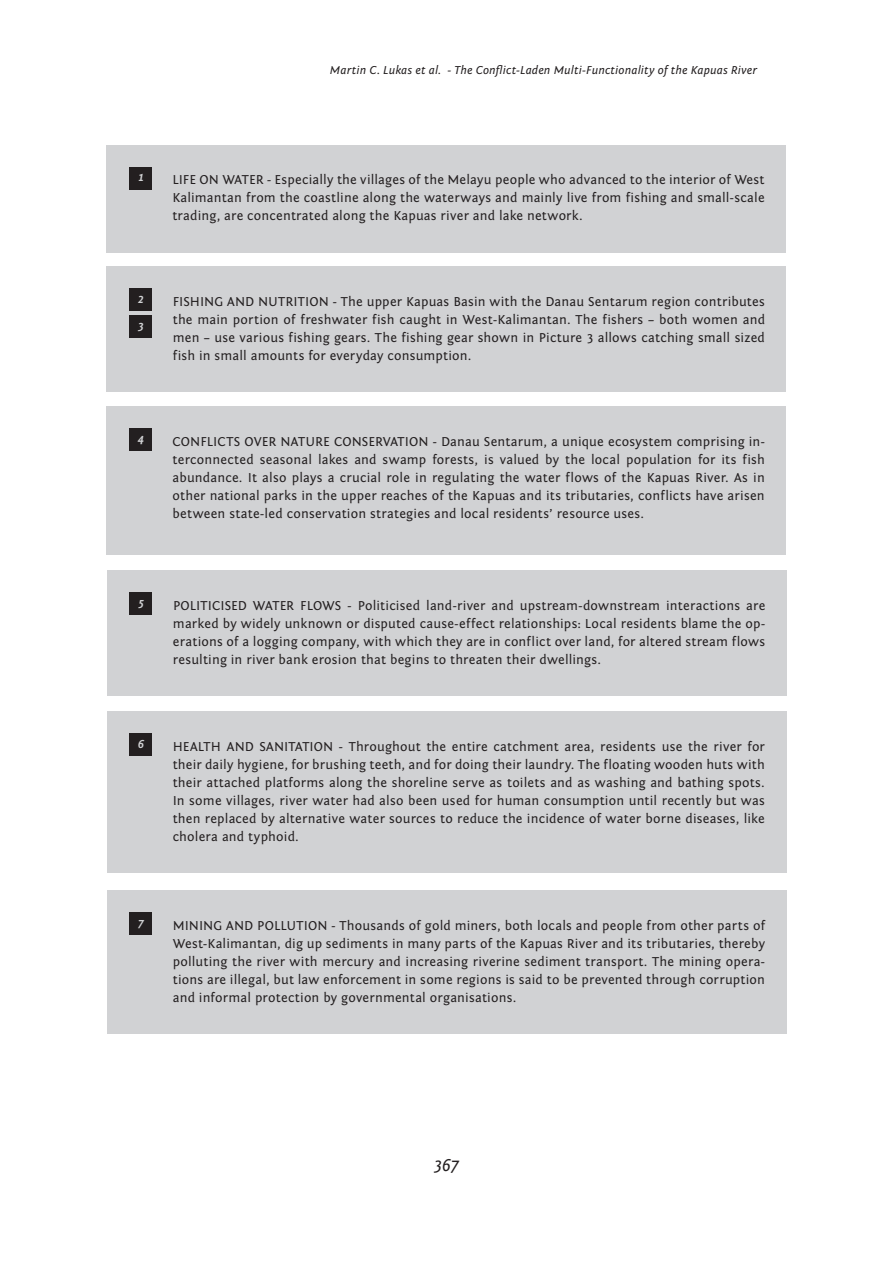
<style>
.page{position:relative;width:893px;height:1263px;background:#fff}
.page>*{position:absolute;margin:0;border:0;box-sizing:border-box;transform-origin:0 0}
.t1{font:italic 18px "Fontin Sans";color:#231f20}
.t2{font:13.5px/18px "Fontin Sans";letter-spacing:.015em;color:#231f20;text-align:justify}
.t3{font:italic 12px "Fontin Sans";letter-spacing:.015em;color:#231f20}
.t4{font:italic 700 12px "Fontin Sans";color:#d1d2d4}
</style>
<div class="page">
<div style="left:107px;top:145px;width:679px;height:107px;background:#d1d2d4"></div>
<div style="left:106px;top:406px;width:680px;height:149px;background:#d1d2d4"></div>
<div style="left:107px;top:266px;width:679px;height:126px;background:#d1d2d4"></div>
<div style="left:107px;top:570px;width:679px;height:125px;background:#d1d2d4"></div>
<div style="left:107px;top:890px;width:679px;height:143px;background:#d1d2d4"></div>
<div style="left:107px;top:711px;width:679px;height:162px;background:#d1d2d4"></div>
<div style="left:130px;top:167px;width:22px;height:22px;background:#231f20"></div>
<div style="left:129px;top:288px;width:22px;height:23px;background:#231f20"></div>
<div style="left:129px;top:429px;width:22px;height:22px;background:#231f20"></div>
<div style="left:129px;top:315px;width:23px;height:23px;background:#231f20"></div>
<div style="left:129px;top:592px;width:23px;height:22px;background:#231f20"></div>
<div style="left:129px;top:913px;width:23px;height:22px;background:#231f20"></div>
<div style="left:129px;top:734px;width:22px;height:22px;background:#231f20"></div>
<p class="t3" style="left:330px;top:63px;width:429px">Martin C. Lukas et al. - The Conflict-Laden Multi-Functionality of the Kapuas River</p>
<p class="t4" style="left:139px;top:171px;width:6px">1</p>
<p class="t4" style="left:138px;top:292px;width:7px">2</p>
<p class="t4" style="left:138px;top:319px;width:7px">3</p>
<p class="t2" style="left:172px;top:171px;width:594px">Life on water - Especially the villages of the Melayu people who advanced to the interior of West Kalimantan from the coastline along the waterways and mainly live from fishing and small-scale trading, are concentrated along the Kapuas river and lake network.</p>
<p class="t2" style="left:173px;top:293px;width:594px">Fishing And N utrition - The upper Kapuas Basin with the Danau Sentarum region contributes the main portion of freshwater fish caught in West-Kalimantan. The fishers – both women and men – use various fishing gears. The fishing gear shown in Picture 3 allows catching small sized fish in small amounts for everyday consumption.</p>
<p class="t4" style="left:138px;top:432px;width:7px">4</p>
<p class="t2" style="left:173px;top:433px;width:594px">Conflicts over nature conservation - Danau Sentarum, a unique ecosystem comprising in&shy;terconnected seasonal lakes and swamp forests, is valued by the local population for its fish abundance. It also plays a crucial role in regulating the water flows of the Kapuas River. As in other national parks in the upper reaches of the Kapuas and its tributaries, conflicts have arisen between state-led conservation strategies and local residents’ resource uses.</p>
<p class="t4" style="left:138px;top:596px;width:7px">5</p>
<p class="t2" style="left:173px;top:596px;width:594px">Politicised Water Flows - Politicised land-river and upstream-downstream interactions are marked by widely unknown or disputed cause-effect relationships: Local residents blame the op&shy;erations of a logging company, with which they are in conflict over land, for altered stream flows resulting in river bank erosion that begins to threaten their dwellings.</p>
<p class="t4" style="left:138px;top:738px;width:7px">6</p>
<p class="t2" style="left:173px;top:738px;width:594px">HEalth And Sanitation - Throughout the entire catchment area, residents use the river for their daily hygiene, for brushing teeth, and for doing their laundry. The floating wooden huts with their attached platforms along the shoreline serve as toilets and as washing and bathing spots.<br>I n some villages, river water had also been used for human consumption until recently but was then replaced by alternative water sources to reduce the incidence of water borne diseases, like cholera and typhoid.</p>
<p class="t4" style="left:138px;top:916px;width:7px">7</p>
<p class="t2" style="left:173px;top:917px;width:594px">Mining and Pollution - Thousands of gold miners, both locals and people from other parts of West-Kalimantan, dig up sediments in many parts of the Kapuas River and its tributaries, thereby polluting the river with mercury and increasing riverine sediment transport. The mining opera&shy;tions are illegal, but law enforcement in some regions is said to be prevented through corruption and informal protection by governmental organisations.</p>
<h1 class="t1" style="left:434px;top:1155px;width:27px">367</h1>
</div>
